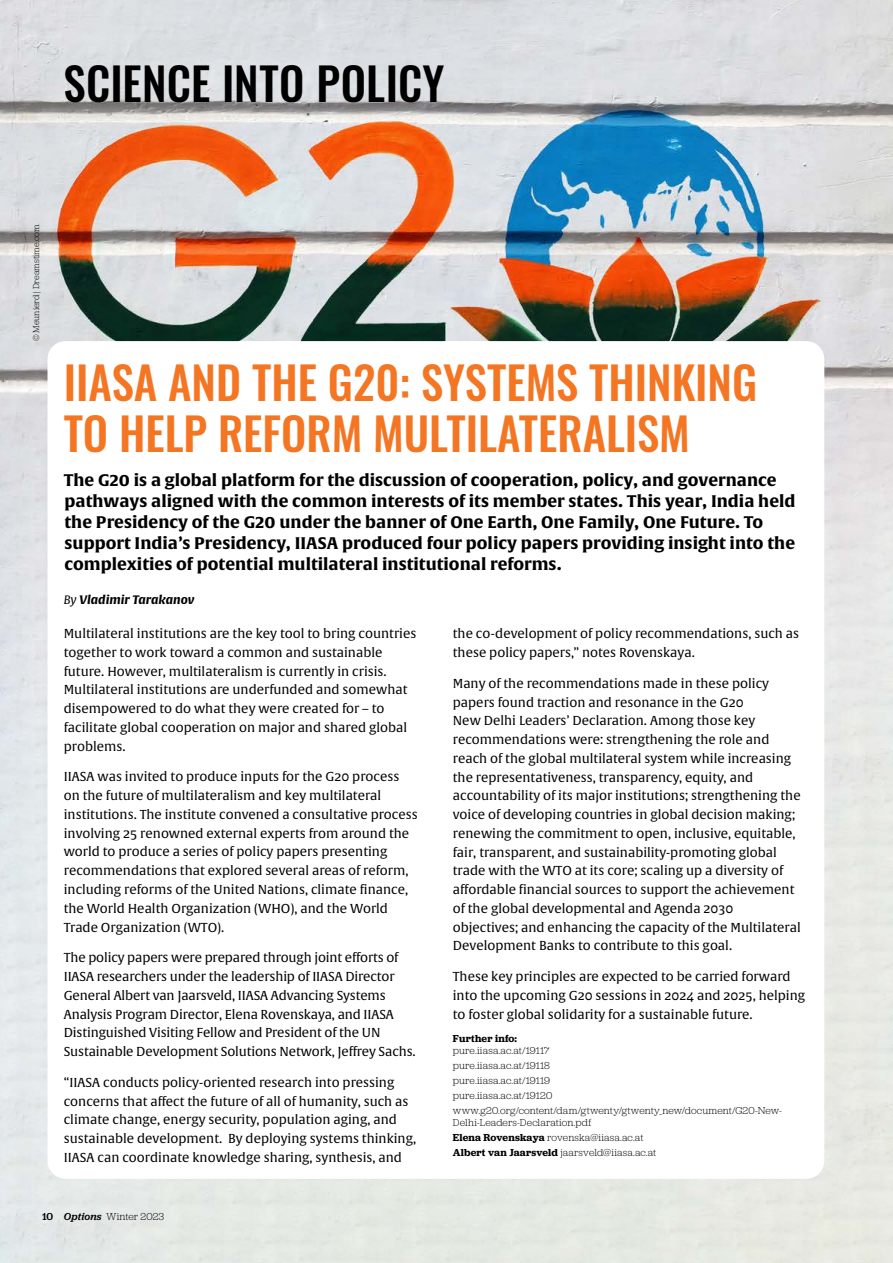
<style>
.page{position:relative;width:893px;height:1263px;background:#fff}
.page>*{position:absolute;margin:0;border:0;box-sizing:border-box;transform-origin:0 0}
.t1{font:500 45px/51px "Oswald";color:#f47522}
.t2{font:500 45px "Oswald";color:#000}
.t3{font:700 16.5px/21px "Alverata";color:#000}
.t4{font:12.75px/18.8px "Alverata";color:#000}
.t5{font:italic 700 12px "Alverata";color:#000}
.t6{font:300 10.5px/15px "Jubilat";letter-spacing:.01em;color:#000}
.t7{font:600 10.5px "Jubilat";letter-spacing:.02em;color:#000}
.t8{font:300 9px "Jubilat";color:#000}
.s1{font-weight:400}
.s2{font-weight:600}
.s3{font-weight:500}
.s4{font-weight:500;font-style:italic}
</style>
<div class="page">
<img style="left:0;top:0;width:893px;height:1263px">
<div style="left:48px;top:341px;width:776px;height:838px;background:#fff;border-radius:18px"></div>
<h1 class="t2" style="left:63px;top:44px;width:383px">SCIENCE INTO POLICY</h1>
<p class="t8" style="left:30px;top:341px;width:119px;rotate:-90deg">© Meunierd | Dreamstime.com</p>
<h1 class="t1" style="left:64px;top:353px;width:695px">IIASA AND THE G20: SYSTEMS THINKING<br>TO HELP REFORM MULTILATERALISM</h1>
<p class="t3" style="left:64px;top:470px;width:733px">The G20 is a global platform for the discussion of cooperation, policy, and governance pathways aligned with the common interests of its member states. This year, India held the Presidency of the G20 under the banner of One Earth, One Family, One Future. To support India’s Presidency, IIASA produced four policy papers providing insight into the complexities of potential multilateral institutional reforms.</p>
<p class="t5" style="left:64px;top:593px;width:132px"><span class="s1">By</span> Vladimir Tarakanov</p>
<p class="t4" style="left:64px;top:625px;width:354px">Multilateral institutions are the key tool to bring countries together to work toward a common and sustainable future. However, multilateralism is currently in crisis.<br>Multilateral institutions are underfunded and somewhat disempowered to do what they were created for – to facilitate global cooperation on major and shared global problems.</p>
<p class="t4" style="left:64px;top:768px;width:355px">IIASA was invited to produce inputs for the G20 process on the future of multilateralism and key multilateral institutions. The institute convened a consultative process involving 25 renowned external experts from around the world to produce a series of policy papers presenting recommendations that explored several areas of reform, including reforms of the United Nations, climate finance, the World Health Organization (WHO), and the World Trade Organization (WTO).</p>
<p class="t4" style="left:64px;top:949px;width:353px">The policy papers were prepared through joint efforts of IIASA researchers under the leadership of IIASA Director General Albert van Jaarsveld, IIASA Advancing Systems Analysis Program Director, Elena Rovenskaya, and IIASA Distinguished Visiting Fellow and President of the UN Sustainable Development Solutions Network, Jeffrey Sachs.</p>
<p class="t4" style="left:64px;top:1073px;width:354px">“IIASA conducts policy-oriented research into pressing concerns that affect the future of all of humanity, such as climate change, energy security, population aging, and sustainable development. By deploying systems thinking, IIASA can coordinate knowledge sharing, synthesis, and</p>
<p class="t4" style="left:453px;top:625px;width:348px">the co-development of policy recommendations, such as these policy papers,” notes Rovenskaya.</p>
<p class="t4" style="left:453px;top:674px;width:349px">Many of the recommendations made in these policy papers found traction and resonance in the G20<br>New Delhi Leaders’ Declaration. Among those key recommendations were: strengthening the role and reach of the global multilateral system while increasing the representativeness, transparency, equity, and accountability of its major institutions; strengthening the voice of developing countries in global decision making; renewing the commitment to open, inclusive, equitable, fair, transparent, and sustainability-promoting global trade with the WTO at its core; scaling up a diversity of affordable financial sources to support the achievement of the global developmental and Agenda 2030 objectives; and enhancing the capacity of the Multilateral Development Banks to contribute to this goal.</p>
<p class="t4" style="left:453px;top:967px;width:354px">These key principles are expected to be carried forward into the upcoming G20 sessions in 2024 and 2025, helping to foster global solidarity for a sustainable future.</p>
<p class="t7" style="left:453px;top:1032px;width:66px">Further info:</p>
<p class="t6" style="left:453px;top:1043px;width:331px">pure.iiasa.ac.at/19117<br>pure.iiasa.ac.at/19118<br>pure.iiasa.ac.at/19119<br>pure.iiasa.ac.at/19120 www.g20.org/content/dam/gtwenty/gtwenty_new/document/G20-New-</p>
<p class="t6" style="left:453px;top:1115px;width:205px">Delhi-Leaders-Declaration.pdf<br><span class="s2">Elena Rovenskaya</span> rovenska@iiasa.ac.at<br><span class="s2">Albert van Jaarsveld</span> jaarsveld@iiasa.ac.at</p>
<p class="t6" style="left:42px;top:1209px;width:123px"><span class="s3">10</span> <span class="s4">Options</span> Winter 2023</p>
</div>
